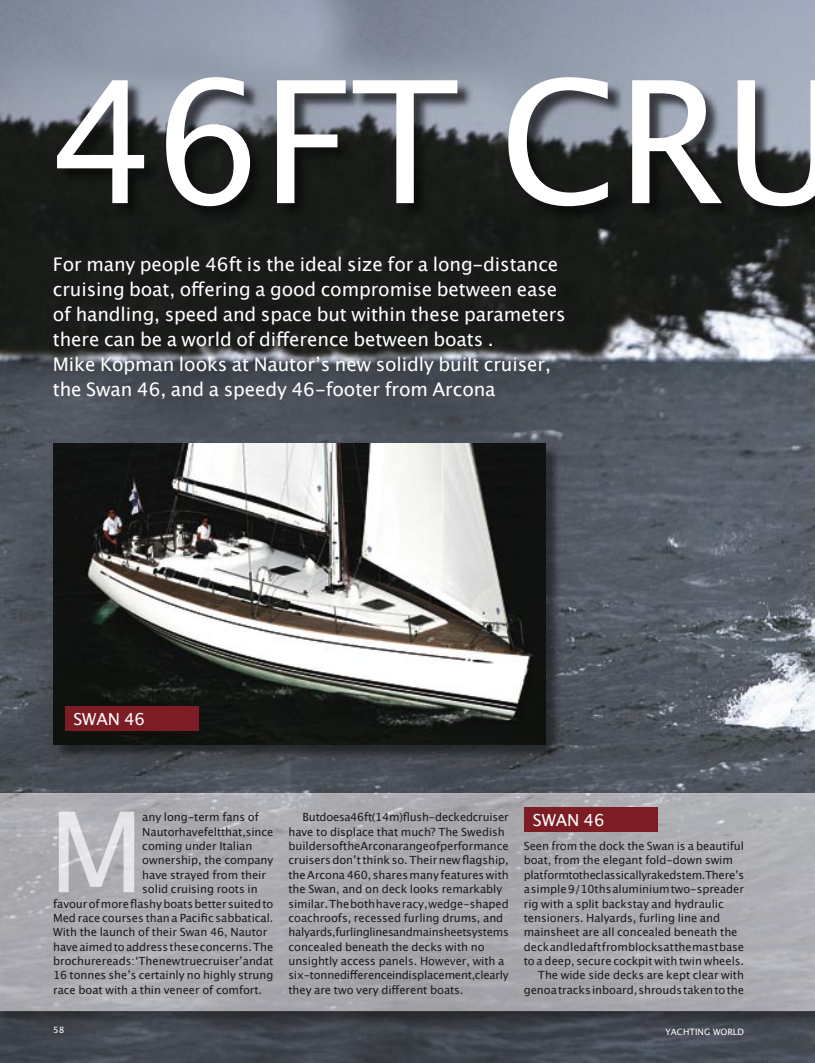
<style>
.page{position:relative;width:815px;height:1063px;background:#fff}
.page>*{position:absolute;margin:0;border:0;box-sizing:border-box;transform-origin:0 0}
.t1{font:170px "Lucida Grande";letter-spacing:-.005em;color:#fff}
.t2{font:18.75px/25px "Lucida Grande";letter-spacing:-.005em;color:#fff}
.t3{font:16.62px "Lucida Grande";letter-spacing:-.005em;color:#fff}
.t4{font:11.25px/14.4px "Lucida Grande";letter-spacing:-.005em;color:#1b1a1c}
.t5{font:8.75px "Lucida Grande";color:#fff}
</style>
<div class="page">
<img style="left:0;top:0;width:815px;height:1063px">
<img style="left:54px;top:444px;width:509px;height:317px">
<img style="left:53px;top:443px;width:493px;height:301px">
<img style="left:0;top:1011px;width:815px;height:17px">
<img style="left:0;top:793px;width:85px;height:218px">
<img style="left:85px;top:793px;width:730px;height:44px">
<img style="left:129px;top:837px;width:686px;height:174px">
<img style="left:85px;top:892px;width:44px;height:119px">
<img style="left:59px;top:812px;width:75px;height:80px">
<div style="left:525px;top:808px;width:133px;height:24px;background:#7c1d26"></div>
<img style="left:57px;top:78px;width:758px;height:145px">
<div style="left:65px;top:707px;width:133px;height:24px;background:#7c1d26"></div>
<h1 class="t1" style="left:48px;top:45px;width:794px">46FT CRU</h1>
<p class="t2" style="left:53px;top:252px;width:514px">For many people 46ft is the ideal size for a long-distance cruising boat, offering a good compromise between ease of handling, speed and space but within these parameters there can be a world of difference between boats .<br>Mike Kopman looks at Nautorʼs new solidly built cruiser, the Swan 46, and a speedy 46-footer from Arcona</p>
<h3 class="t3" style="left:73px;top:709px;width:73px">SWAN 46</h3>
<p class="t4" style="left:142px;top:810px;width:118px">any long-term fans of</p>
<p class="t4" style="left:142px;top:825px;width:133px">Nautor have felt that, since</p>
<p class="t4" style="left:142px;top:839px;width:112px">coming under Italian</p>
<p class="t4" style="left:142px;top:853px;width:133px">ownership, the company</p>
<p class="t4" style="left:142px;top:868px;width:125px">have strayed from their</p>
<p class="t4" style="left:142px;top:882px;width:117px">solid cruising roots in</p>
<p class="t4" style="left:53px;top:896px;width:222px">favour of more flashy boats better suited to</p>
<p class="t4" style="left:53px;top:911px;width:222px">Med race courses than a Pacific sabbatical.</p>
<p class="t4" style="left:53px;top:925px;width:216px">With the launch of their Swan 46, Nautor</p>
<p class="t4" style="left:53px;top:940px;width:222px">have aimed to address these concerns. The</p>
<p class="t4" style="left:53px;top:954px;width:222px">brochure reads: ʻThe new true cruiserʼ and at</p>
<p class="t4" style="left:53px;top:968px;width:222px">16 tonnes sheʼs certainly no highly strung</p>
<p class="t4" style="left:53px;top:983px;width:211px">race boat with a thin veneer of comfort.</p>
<p class="t5" style="left:53px;top:1025px;width:13px">58</p>
<p class="t4" style="left:288px;top:810px;width:222px;text-indent:14px">But does a 46ft (14m) flush-decked cruiser have to displace that much? The Swedish builders of the Arcona range of performance cruisers donʼt think so. Their new flagship, the Arcona 460, shares many features with the Swan, and on deck looks remarkably similar. The both have racy, wedge-shaped coachroofs, recessed furling drums, and halyards, furling lines and mainsheet systems concealed beneath the decks with no unsightly access panels. However, with a six-tonne difference in displacement, clearly they are two very different boats.</p>
<h3 class="t3" style="left:533px;top:811px;width:73px">SWAN 46</h3>
<p class="t4" style="left:524px;top:839px;width:222px">Seen from the dock the Swan is a beautiful</p>
<p class="t4" style="left:524px;top:853px;width:211px">boat, from the elegant fold-down swim</p>
<p class="t4" style="left:524px;top:868px;width:222px">platform to the classically raked stem. Thereʼs</p>
<p class="t4" style="left:524px;top:882px;width:222px">a simple 9/10ths aluminium two-spreader</p>
<p class="t4" style="left:524px;top:896px;width:202px">rig with a split backstay and hydraulic</p>
<p class="t4" style="left:524px;top:911px;width:198px">tensioners. Halyards, furling line and</p>
<p class="t4" style="left:524px;top:925px;width:215px">mainsheet are all concealed beneath the</p>
<p class="t4" style="left:524px;top:940px;width:222px">deck and led aft from blocks at the mast base</p>
<p class="t4" style="left:524px;top:954px;width:222px">to a deep, secure cockpit with twin wheels.</p>
<p class="t4" style="left:538px;top:968px;width:208px">The wide side decks are kept clear with</p>
<p class="t4" style="left:524px;top:983px;width:222px">genoa tracks inboard, shrouds taken to the</p>
<p class="t5" style="left:665px;top:1026px;width:80px">YACHTING WORLD</p>
</div>
